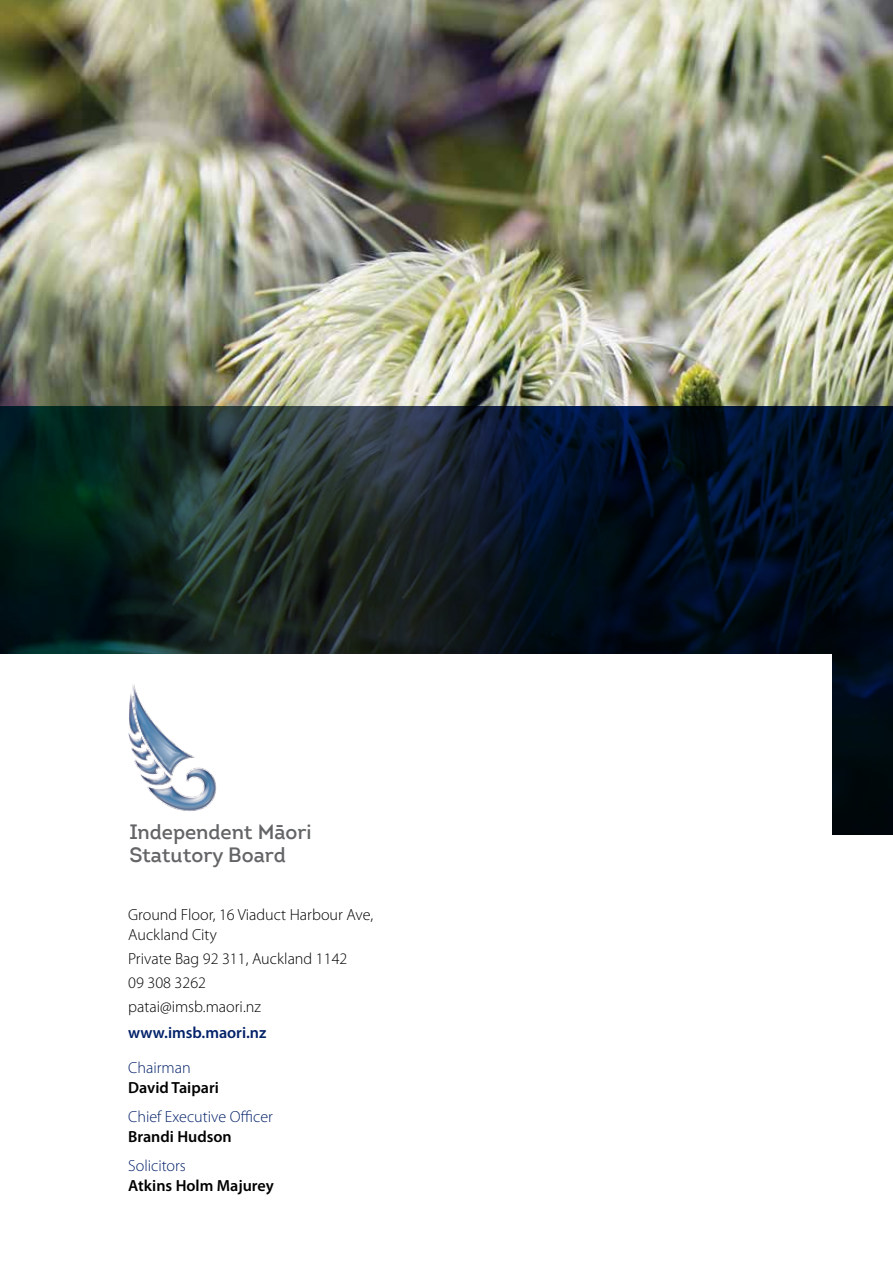
<style>
.page{position:relative;width:893px;height:1263px;background:#fff}
.page>*{position:absolute;margin:0;border:0;box-sizing:border-box;transform-origin:0 0}
.t1{font:600 20.25px/23.7px "Intro";color:#636466}
.t2{font:300 16.2px/24px "Myriad Pro";color:#000}
.t3{font:600 16.2px "Myriad Pro";color:#000}
.t4{font:300 16.2px "Myriad Pro";color:#022169}
.t5{font:600 16.2px "Myriad Pro";color:#022169}
</style>
<div class="page">
<img style="left:0;top:0;width:893px;height:406px">
<svg style="left:0;top:406px;width:893px;height:428px;background:#0c1b22"></svg>
<div style="left:0;top:654px;width:832px;height:301px;background:#fff"></div>
<img style="left:128px;top:684px;width:89px;height:127px">
<p class="t1" style="left:129px;top:820px;width:184px">Independent Māori<br>Statutory Board</p>
<p class="t2" style="left:128px;top:904px;width:247px;line-height:20.2px">Ground Floor, 16 Viaduct Harbour Ave,<br>Auckland City</p>
<p class="t2" style="left:128px;top:947px;width:221px">Private Bag 92 311, Auckland 1142<br>09 308 3262<br>patai@imsb.maori.nz</p>
<p class="t5" style="left:128px;top:1022px;width:140px">www.imsb.maori.nz</p>
<p class="t4" style="left:128px;top:1058px;width:64px">Chairman</p>
<p class="t3" style="left:128px;top:1077px;width:92px">David Taipari</p>
<p class="t4" style="left:128px;top:1107px;width:146px">Chief Executive Officer</p>
<p class="t3" style="left:128px;top:1126px;width:105px">Brandi Hudson</p>
<p class="t4" style="left:128px;top:1156px;width:59px">Solicitors</p>
<p class="t3" style="left:128px;top:1175px;width:147px">Atkins Holm Majurey</p>
</div>
